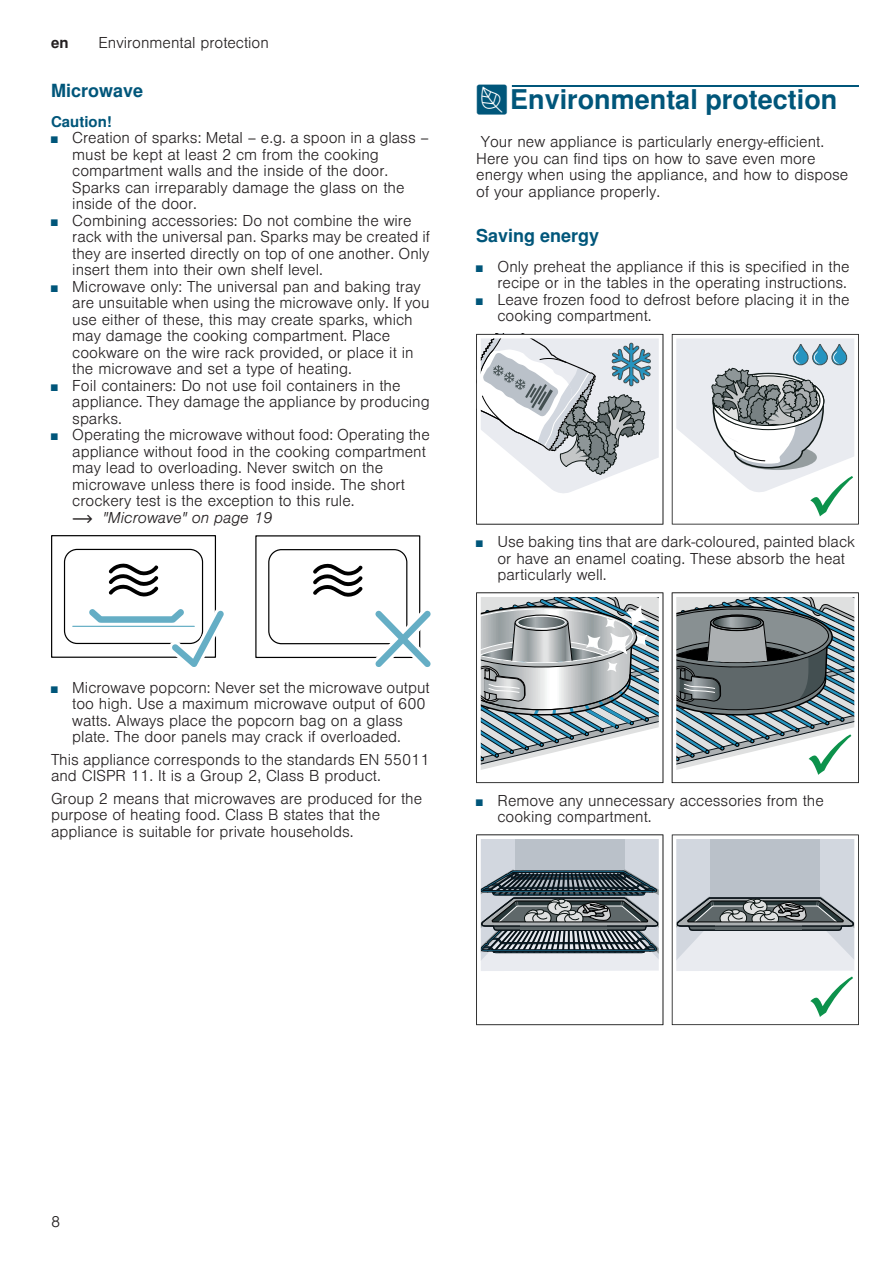
<style>
.page{position:relative;width:893px;height:1263px;background:#fff}
.page>*{position:absolute;margin:0;border:0;box-sizing:border-box;transform-origin:0 0}
.t1{font:700 27px "Nimbus San L";color:#00567a}
.t2{font:700 18px "Nimbus San L";color:#00567a}
.t3{font:300 15px/16.5px "Nimbus San L";color:#231f20}
.t4{font:700 15px "Nimbus San L";color:#00567a}
.t5{font:700 15px "Nimbus San L";color:#231f20}
.s1{font-size:9px;color:#00567a}
.s2{font-family:"BSH Symb PH1";font-weight:400}
.s3{font-style:italic}
.s4{font-family:"BSH Symb PG2";font-weight:400}
</style>
<div class="page">
<div style="left:512px;top:85px;width:347px;height:2px;border:1px solid #00567a"></div>
<div style="left:255px;top:535px;width:165px;height:123px;border:1px solid #000"></div>
<div style="left:268px;top:549px;width:139px;height:95px;border:1px solid #000;border-radius:13px"></div>
<svg style="left:313px;top:564px;width:49px;height:33px"></svg>
<div style="left:51px;top:535px;width:165px;height:123px;border:1px solid #000"></div>
<div style="left:64px;top:549px;width:139px;height:95px;border:1px solid #000;border-radius:13px"></div>
<hr style="left:73px;top:626px;width:121px;height:1px;background:#65aec5">
<svg style="left:109px;top:563px;width:49px;height:34px"></svg>
<svg style="left:369px;top:605px;width:62px;height:62px"></svg>
<svg style="left:89px;top:605px;width:135px;height:62px"></svg>
<svg style="left:476px;top:334px;width:187px;height:190px"></svg>
<svg style="left:672px;top:334px;width:187px;height:190px"></svg>
<svg style="left:672px;top:592px;width:187px;height:191px"></svg>
<svg style="left:476px;top:592px;width:187px;height:191px"></svg>
<svg style="left:476px;top:834px;width:187px;height:191px"></svg>
<svg style="left:672px;top:834px;width:187px;height:191px"></svg>
<p class="t5" style="left:51px;top:34px;width:19px">en</p>
<p class="t3" style="left:99px;top:35px;width:172px">Environmental protection</p>
<p class="t2" style="left:51px;top:80px;width:94px">Microwave</p>
<p class="t4" style="left:51px;top:112px;width:62px">Caution!</p>
<p class="t3" style="left:72px;top:130px;width:358px;text-indent:-21px"><span class="s1">■</span> Creation of sparks: Metal – e.g. a spoon in a glass – must be kept at least 2 cm from the cooking compartment walls and the inside of the door.<br>Sparks can irreparably damage the glass on the inside of the door.</p>
<p class="t3" style="left:72px;top:212px;width:359px;text-indent:-21px"><span class="s1">■</span> Combining accessories: Do not combine the wire rack with the universal pan. Sparks may be created if they are inserted directly on top of one another. Only insert them into their own shelf level.</p>
<p class="t3" style="left:72px;top:278px;width:359px;text-indent:-21px"><span class="s1">■</span> Microwave only: The universal pan and baking tray are unsuitable when using the microwave only. If you use either of these, this may create sparks, which may damage the cooking compartment. Place cookware on the wire rack provided, or place it in the microwave and set a type of heating.</p>
<p class="t3" style="left:72px;top:377px;width:359px;text-indent:-21px"><span class="s1">■</span> Foil containers: Do not use foil containers in the appliance. They damage the appliance by producing sparks.</p>
<p class="t3" style="left:72px;top:427px;width:359px;text-indent:-21px"><span class="s1">■</span> Operating the microwave without food: Operating the appliance without food in the cooking compartment may lead to overloading. Never switch on the microwave unless there is food inside. The short crockery test is the exception to this rule.<br><span class="s2">~</span> <span class="s3">"Microwave" on page 19</span></p>
<p class="t3" style="left:72px;top:679px;width:359px;text-indent:-21px"><span class="s1">■</span> Microwave popcorn: Never set the microwave output too high. Use a maximum microwave output of 600 watts. Always place the popcorn bag on a glass plate. The door panels may crack if overloaded.</p>
<p class="t3" style="left:51px;top:751px;width:380px">This appliance corresponds to the standards EN 55011 and CISPR 11. It is a Group 2, Class B product.</p>
<p class="t3" style="left:51px;top:790px;width:373px">Group 2 means that microwaves are produced for the purpose of heating food. Class B states that the appliance is suitable for private households.</p>
<h1 class="t1" style="left:476px;top:84px;width:363px"><span class="s4">7</span>Environmental protection</h1>
<p class="t3" style="left:476px;top:134px;width:374px">Your new appliance is particularly energy-efficient.<br>Here you can find tips on how to save even more energy when using the appliance, and how to dispose of your appliance properly.</p>
<p class="t2" style="left:476px;top:225px;width:125px">Saving energy</p>
<p class="t3" style="left:476px;top:259px;width:375px;text-align:right"><span class="s1">■</span> Only preheat the appliance if this is specified in the recipe or in the tables in the operating instructions.</p>
<p class="t3" style="left:497px;top:292px;width:354px;text-indent:-21px"><span class="s1">■</span> Leave frozen food to defrost before placing it in the cooking compartment.</p>
<p class="t3" style="left:497px;top:534px;width:359px;text-indent:-21px"><span class="s1">■</span> Use baking tins that are dark-coloured, painted black or have an enamel coating. These absorb the heat particularly well.</p>
<p class="t3" style="left:497px;top:792px;width:328px;text-indent:-21px"><span class="s1">■</span> Remove any unnecessary accessories from the cooking compartment.</p>
<p class="t3" style="left:51px;top:1214px;width:11px">8</p>
</div>
